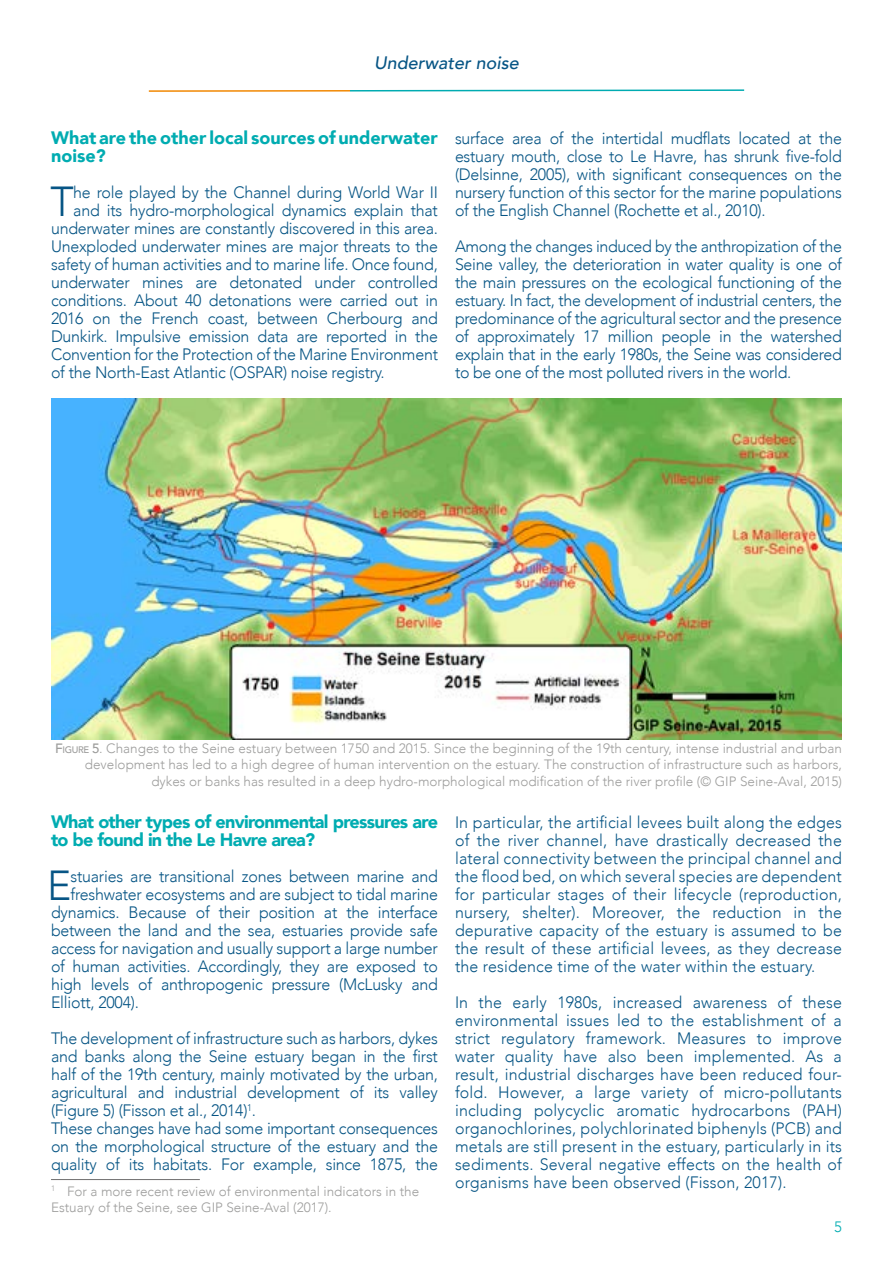
<style>
.page{position:relative;width:893px;height:1263px;background:#fff}
.page>*{position:absolute;margin:0;border:0;box-sizing:border-box;transform-origin:0 0}
.t1{font:300 41.85px "Avenir";color:#075585}
.t2{font:900 18px/18px "Avenir";letter-spacing:-.04em;color:#00acb1}
.t3{font:900 18px/18px "Avenir";color:#00acb1}
.t4{font:italic 500 18px "Avenir";color:#075585}
.t5{font:300 16.5px/18px "Avenir";letter-spacing:-.015em;color:#075585;text-align:justify}
.t6{font:300 15px "Avenir";color:#00acb1}
.t7{font:300 13.5px/16.2px "Avenir";color:#9d9d9c}
.s1{font-weight:500}
.s2{font-weight:500;font-size:9.45px}
</style>
<div class="page">
<svg style="left:148px;top:89px;width:597px;height:3px"></svg>
<hr style="left:51px;top:1179px;width:149px;height:1px;background:#706f6f">
<img style="left:51px;top:398px;width:791px;height:342px">
<p class="t4" style="left:374px;top:52px;width:146px">Underwater noise</p>
<p class="t3" style="left:51px;top:128px;width:388px">What are the other local sources of underwater noise?</p>
<h1 class="t1" style="left:51px;top:177px;width:25px">T</h1>
<p class="t5" style="left:73px;top:183px;width:366px">he role played by the Channel during World War II</p>
<p class="t5" style="left:73px;top:201px;width:366px">and its hydro-morphological dynamics explain that</p>
<p class="t5" style="left:51px;top:219px;width:388px">underwater mines are constantly discovered in this area.</p>
<p class="t5" style="left:51px;top:237px;width:388px">Unexploded underwater mines are major threats to the</p>
<p class="t5" style="left:51px;top:255px;width:388px">safety of human activities and to marine life. Once found,</p>
<p class="t5" style="left:51px;top:273px;width:388px">underwater mines are detonated under controlled</p>
<p class="t5" style="left:51px;top:291px;width:388px">conditions. About 40 detonations were carried out in</p>
<p class="t5" style="left:51px;top:309px;width:388px">2016 on the French coast, between Cherbourg and</p>
<p class="t5" style="left:51px;top:327px;width:388px">Dunkirk. Impulsive emission data are reported in the</p>
<p class="t5" style="left:51px;top:345px;width:388px">Convention for the Protection of the Marine Environment</p>
<p class="t5" style="left:51px;top:363px;width:335px">of the North-East Atlantic (OSPAR) noise registry.</p>
<p class="t5" style="left:455px;top:129px;width:388px">surface area of the intertidal mudflats located at the estuary mouth, close to Le Havre, has shrunk five-fold (Delsinne, 2005), with significant consequences on the nursery function of this sector for the marine populations of the English Channel (Rochette et al., 2010).</p>
<p class="t5" style="left:455px;top:237px;width:388px">Among the changes induced by the anthropization of the Seine valley, the deterioration in water quality is one of the main pressures on the ecological functioning of the estuary. In fact, the development of industrial centers, the predominance of the agricultural sector and the presence of approximately 17 million people in the watershed explain that in the early 1980s, the Seine was considered to be one of the most polluted rivers in the world.</p>
<p class="t7" style="left:55px;top:740px;width:788px;text-align:right"><span class="s1">F</span><span class="s2">IGURE</span> <span class="s1">5</span>. Changes to the Seine estuary between 1750 and 2015. Since the beginning of the 19th century, intense industrial and urban development has led to a high degree of human intervention on the estuary. The construction of infrastructure such as harbors, dykes or banks has resulted in a deep hydro-morphological modification of the river profile (© GIP Seine-Aval, 2015)</p>
<p class="t2" style="left:51px;top:812px;width:388px">What other types of environmental pressures are to be found in the Le Havre area?</p>
<h1 class="t1" style="left:47px;top:861px;width:26px">E</h1>
<p class="t5" style="left:71px;top:867px;width:369px">stuaries are transitional zones between marine and</p>
<p class="t5" style="left:71px;top:885px;width:369px">freshwater ecosystems and are subject to tidal marine</p>
<p class="t5" style="left:51px;top:903px;width:388px">dynamics. Because of their position at the interface</p>
<p class="t5" style="left:51px;top:921px;width:388px">between the land and the sea, estuaries provide safe</p>
<p class="t5" style="left:51px;top:939px;width:388px">access for navigation and usually support a large number</p>
<p class="t5" style="left:51px;top:957px;width:388px">of human activities. Accordingly, they are exposed to</p>
<p class="t5" style="left:51px;top:975px;width:388px">high levels of anthropogenic pressure (McLusky and</p>
<p class="t5" style="left:51px;top:993px;width:89px">Elliott, 2004).</p>
<p class="t5" style="left:51px;top:1029px;width:388px;text-align:left">The development of infrastructure such as harbors, dykes and banks along the Seine estuary began in the first half of the 19th century, mainly motivated by the urban, agricultural and industrial development of its valley (Figure 5) (Fisson et al., 2014)<sup>1</sup>.<br>These changes have had some important consequences on the morphological structure of the estuary and the quality of its habitats. For example, since 1875, the</p>
<p class="t7" style="left:51px;top:1183px;width:370px"><sup>1</sup> For a more recent review of environmental indicators in the<br>Estuary of the Seine, see GIP Seine-Aval (2017).</p>
<p class="t5" style="left:455px;top:813px;width:388px">In particular, the artificial levees built along the edges of the river channel, have drastically decreased the lateral connectivity between the principal channel and the flood bed, on which several species are dependent for particular stages of their lifecycle (reproduction, nursery, shelter). Moreover, the reduction in the depurative capacity of the estuary is assumed to be the result of these artificial levees, as they decrease the residence time of the water within the estuary.</p>
<p class="t5" style="left:455px;top:993px;width:388px">In the early 1980s, increased awareness of these environmental issues led to the establishment of a strict regulatory framework. Measures to improve water quality have also been implemented. As a result, industrial discharges have been reduced four&shy;fold. However, a large variety of micro-pollutants including polycyclic aromatic hydrocarbons (PAH) organochlorines, polychlorinated biphenyls (PCB) and metals are still present in the estuary, particularly in its sediments. Several negative effects on the health of organisms have been observed (Fisson, 2017).</p>
<p class="t6" style="left:834px;top:1218px;width:9px">5</p>
</div>
